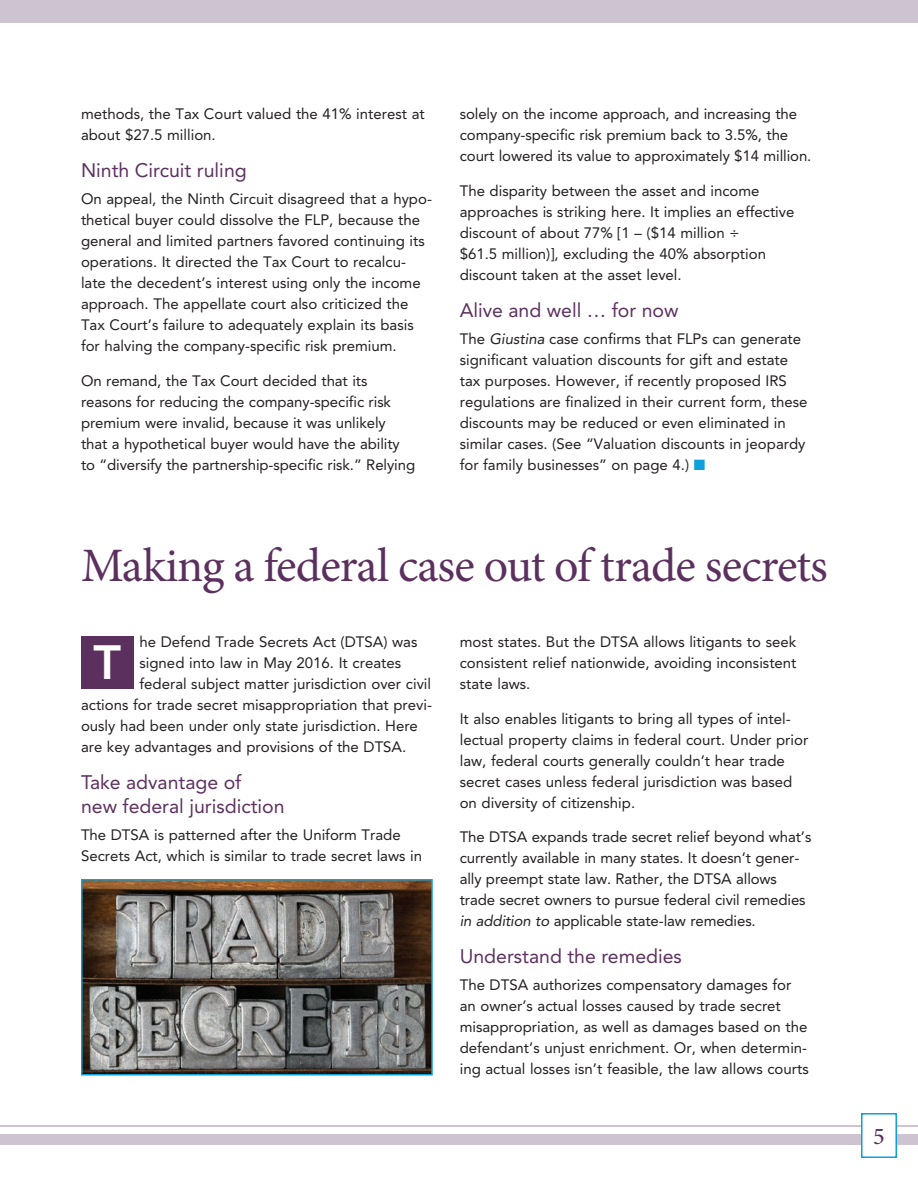
<style>
.page{position:relative;width:918px;height:1188px;background:#fff}
.page>*{position:absolute;margin:0;border:0;box-sizing:border-box;transform-origin:0 0}
.t1{font:48px "Minion Pro";letter-spacing:-.02em;color:#5c305e}
.t2{font:800 48px "Avenir";color:#fff}
.t3{font:500 24px "Minion Pro";color:#5c305e}
.t4{font:19.5px/23.4px "Avenir LT Std";color:#5c305e}
.t5{font:15px/21px "Avenir LT Std";color:#231f20}
.s1{font-style:italic}
.s2{color:#0ca0dc}
</style>
<div class="page">
<div style="left:0;top:1134px;width:918px;height:10px;background:#cec3d0"></div>
<div style="left:0;top:0;width:918px;height:22px;background:#cec3d0"></div>
<hr style="left:0;top:1125px;width:918px;height:1px;background:#cec3d0">
<div style="left:862px;top:1114px;width:34px;height:43px;background:#fff"></div>
<div style="left:861px;top:1113px;width:36px;height:45px;border:2px solid #0ca0dc"></div>
<div style="left:81px;top:636px;width:53px;height:52px;background:#5c305e"></div>
<img style="left:84px;top:882px;width:346px;height:191px">
<div style="left:81px;top:879px;width:352px;height:197px;border:2px solid #0ca0dc"></div>
<p class="t5" style="left:81px;top:104px;width:345px">methods, the Tax Court valued the 41% interest at about $27.5 million.</p>
<h3 class="t4" style="left:81px;top:159px;width:167px">Ninth Circuit ruling</h3>
<p class="t5" style="left:81px;top:189px;width:352px">On appeal, the Ninth Circuit disagreed that a hypo&shy;thetical buyer could dissolve the FLP, because the general and limited partners favored continuing its operations. It directed the Tax Court to recalcu&shy;late the decedent’s interest using only the income approach. The appellate court also criticized the Tax Court’s failure to adequately explain its basis for halving the company-specific risk premium.</p>
<p class="t5" style="left:81px;top:370px;width:336px">On remand, the Tax Court decided that its reasons for reducing the company-specific risk premium were invalid, because it was unlikely that a hypothetical buyer would have the ability to “diversify the partnership-specific risk.” Relying</p>
<p class="t5" style="left:460px;top:104px;width:353px">solely on the income approach, and increasing the company-specific risk premium back to 3.5%, the court lowered its value to approximately $14 million.</p>
<p class="t5" style="left:460px;top:180px;width:336px">The disparity between the asset and income approaches is striking here. It implies an effective discount of about 77% [1 – ($14 million ÷<br>$61.5 million)], excluding the 40% absorption discount taken at the asset level.</p>
<h3 class="t4" style="left:460px;top:298px;width:220px">Alive and well … for now</h3>
<p class="t5" style="left:460px;top:328px;width:349px">The <span class="s1">Giustina</span> case confirms that FLPs can generate significant valuation discounts for gift and estate tax purposes. However, if recently proposed IRS regulations are finalized in their current form, these discounts may be reduced or even eliminated in similar cases. (See “Valuation discounts in jeopardy for family businesses” on page 4.) <span class="s2">■</span></p>
<h1 class="t1" style="left:81px;top:533px;width:748px">Making a federal case out of trade secrets</h1>
<p class="t5" style="left:140px;top:632px;width:279px">he Defend Trade Secrets Act (DTSA) was</p>
<p class="t5" style="left:140px;top:653px;width:263px">signed into law in May 2016. It creates</p>
<p class="t5" style="left:140px;top:674px;width:293px">federal subject matter jurisdiction over civil</p>
<p class="t5" style="left:81px;top:695px;width:353px">actions for trade secret misappropriation that previ-</p>
<p class="t5" style="left:81px;top:716px;width:338px">ously had been under only state jurisdiction. Here</p>
<p class="t5" style="left:81px;top:737px;width:327px">are key advantages and provisions of the DTSA.</p>
<h3 class="t4" style="left:81px;top:771px;width:205px">Take advantage of<br>new federal jurisdiction</h3>
<p class="t5" style="left:81px;top:824px;width:343px">The DTSA is patterned after the Uniform Trade<br>Secrets Act, which is similar to trade secret laws in</p>
<h1 class="t2" style="left:93px;top:625px;width:29px">T</h1>
<p class="t5" style="left:460px;top:632px;width:338px;text-align:justify">most states. But the DTSA allows litigants to seek consistent relief nationwide, avoiding inconsistent state laws.</p>
<p class="t5" style="left:460px;top:708px;width:350px">It also enables litigants to bring all types of intel&shy;lectual property claims in federal court. Under prior law, federal courts generally couldn’t hear trade secret cases unless federal jurisdiction was based on diversity of citizenship.</p>
<p class="t5" style="left:460px;top:827px;width:353px">The DTSA expands trade secret relief beyond what’s currently available in many states. It doesn’t gener&shy;ally preempt state law. Rather, the DTSA allows trade secret owners to pursue federal civil remedies <span class="s1">in addition to</span> applicable state-law remedies.</p>
<h3 class="t4" style="left:460px;top:945px;width:224px">Understand the remedies</h3>
<p class="t5" style="left:460px;top:975px;width:351px">The DTSA authorizes compensatory damages for an owner’s actual losses caused by trade secret misappropriation, as well as damages based on the defendant’s unjust enrichment. Or, when determin&shy;ing actual losses isn’t feasible, the law allows courts</p>
<h2 class="t3" style="left:873px;top:1120px;width:13px">5</h2>
</div>
